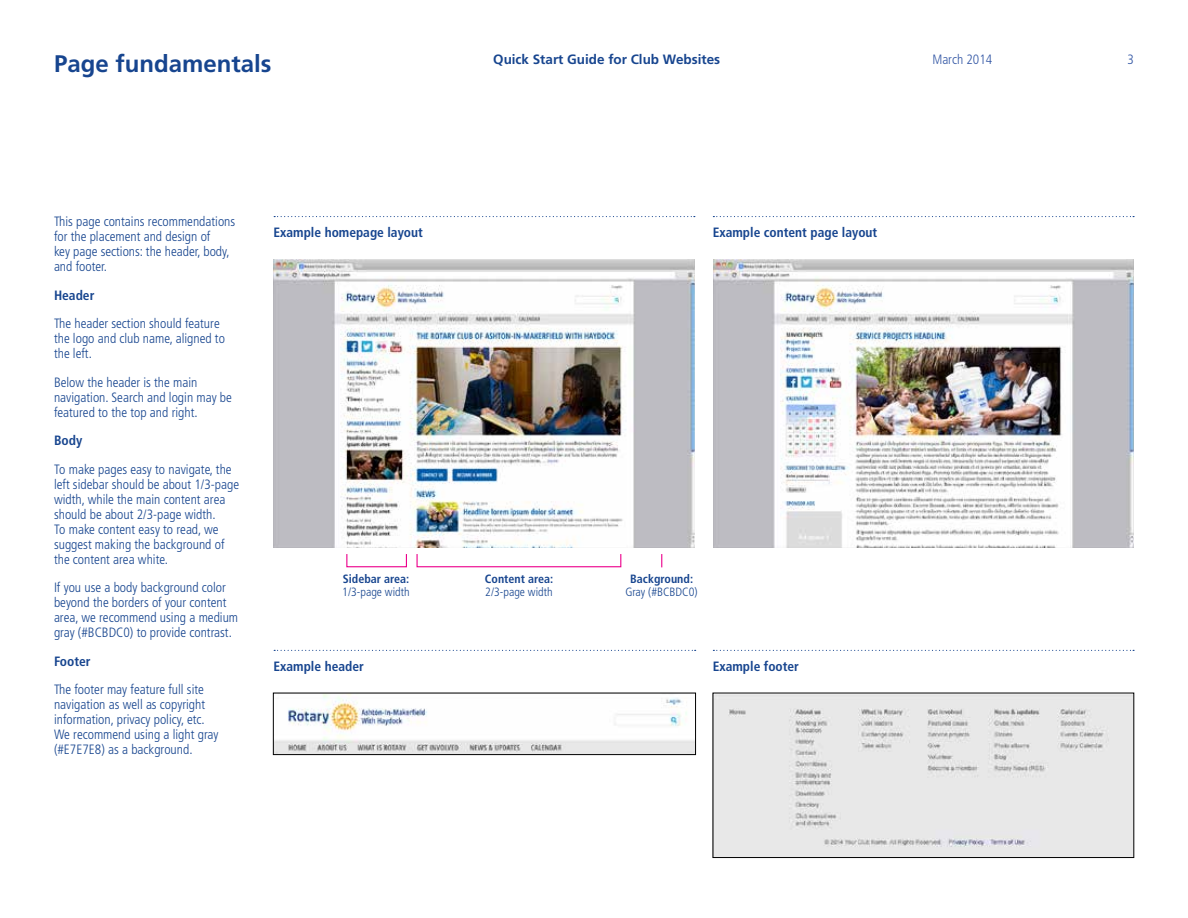
<style>
.page{position:relative;width:1188px;height:918px;background:#fff}
.page>*{position:absolute;margin:0;border:0;box-sizing:border-box;transform-origin:0 0}
.t1{font:700 24px "Frutiger LT Std";color:#17458f}
.t2{font:300 condensed 13.5px/15px "Frutiger LT Std";color:#17458f}
.t3{font:700 condensed 13.5px "Frutiger LT Std";color:#17458f}
.t4{font:700 13.5px "Frutiger LT Std";color:#17458f}
.t5{font:300 condensed 13.5px "Frutiger LT Std";color:#3155a4}
.t6{font:300 condensed 12px "Frutiger LT Std";color:#17458f}
.t7{font:700 condensed 12px "Frutiger LT Std";color:#17458f}
</style>
<div class="page">
<svg style="left:274px;top:216px;width:421px;height:1px"></svg>
<svg style="left:274px;top:650px;width:422px;height:1px"></svg>
<svg style="left:713px;top:650px;width:421px;height:1px"></svg>
<svg style="left:713px;top:216px;width:421px;height:1px"></svg>
<img style="left:713px;top:259px;width:421px;height:289px">
<img style="left:274px;top:259px;width:420px;height:288px">
<img style="left:275px;top:695px;width:419px;height:58px">
<div style="left:273px;top:693px;width:423px;height:62px;border:1px solid #000"></div>
<img style="left:715px;top:695px;width:417px;height:161px">
<div style="left:713px;top:693px;width:421px;height:165px;border:1px solid #000"></div>
<div style="left:346px;top:553px;width:61px;height:14px;border:1px solid #ec008c"></div>
<div style="left:417px;top:553px;width:204px;height:14px;border:1px solid #ec008c"></div>
<svg style="left:661px;top:554px;width:1px;height:13px"></svg>
<h1 class="t1" style="left:54px;top:50px;width:219px">Page fundamentals</h1>
<p class="t4" style="left:493px;top:52px;width:229px">Quick Start Guide for Club Websites</p>
<p class="t5" style="left:932px;top:52px;width:61px">March 2014</p>
<p class="t5" style="left:1128px;top:52px;width:8px">3</p>
<p class="t2" style="left:54px;top:214px;width:183px">This page contains recommendations for the placement and design of<br>key page sections: the header, body, and footer.</p>
<p class="t3" style="left:54px;top:287px;width:42px">Header</p>
<p class="t2" style="left:54px;top:316px;width:172px">The header section should feature the logo and club name, aligned to the left.</p>
<p class="t2" style="left:54px;top:375px;width:179px">Below the header is the main navigation. Search and login may be featured to the top and right.</p>
<p class="t3" style="left:54px;top:432px;width:30px">Body</p>
<p class="t2" style="left:54px;top:462px;width:187px">To make pages easy to navigate, the left sidebar should be about 1/3-page width, while the main content area should be about 2/3-page width.<br>To make content easy to read, we suggest making the background of the content area white.</p>
<p class="t2" style="left:54px;top:580px;width:186px">If you use a body background color beyond the borders of your content area, we recommend using a medium gray (#BCBDC0) to provide contrast.</p>
<p class="t3" style="left:54px;top:653px;width:38px">Footer</p>
<p class="t2" style="left:54px;top:682px;width:166px">The footer may feature full site navigation as well as copyright information, privacy policy, etc.<br>We recommend using a light gray (#E7E7E8) as a background.</p>
<p class="t3" style="left:274px;top:225px;width:151px">Example homepage layout</p>
<p class="t3" style="left:713px;top:225px;width:166px">Example content page layout</p>
<p class="t7" style="left:343px;top:571px;width:68px">Sidebar area:</p>
<p class="t6" style="left:342px;top:585px;width:69px">1/3-page width</p>
<p class="t7" style="left:485px;top:571px;width:70px">Content area:</p>
<p class="t6" style="left:485px;top:585px;width:69px">2/3-page width</p>
<p class="t7" style="left:630px;top:571px;width:64px">Background:</p>
<p class="t6" style="left:625px;top:585px;width:74px">Gray (#BCBDC0)</p>
<p class="t3" style="left:274px;top:659px;width:92px">Example header</p>
<p class="t3" style="left:713px;top:659px;width:88px">Example footer</p>
</div>
